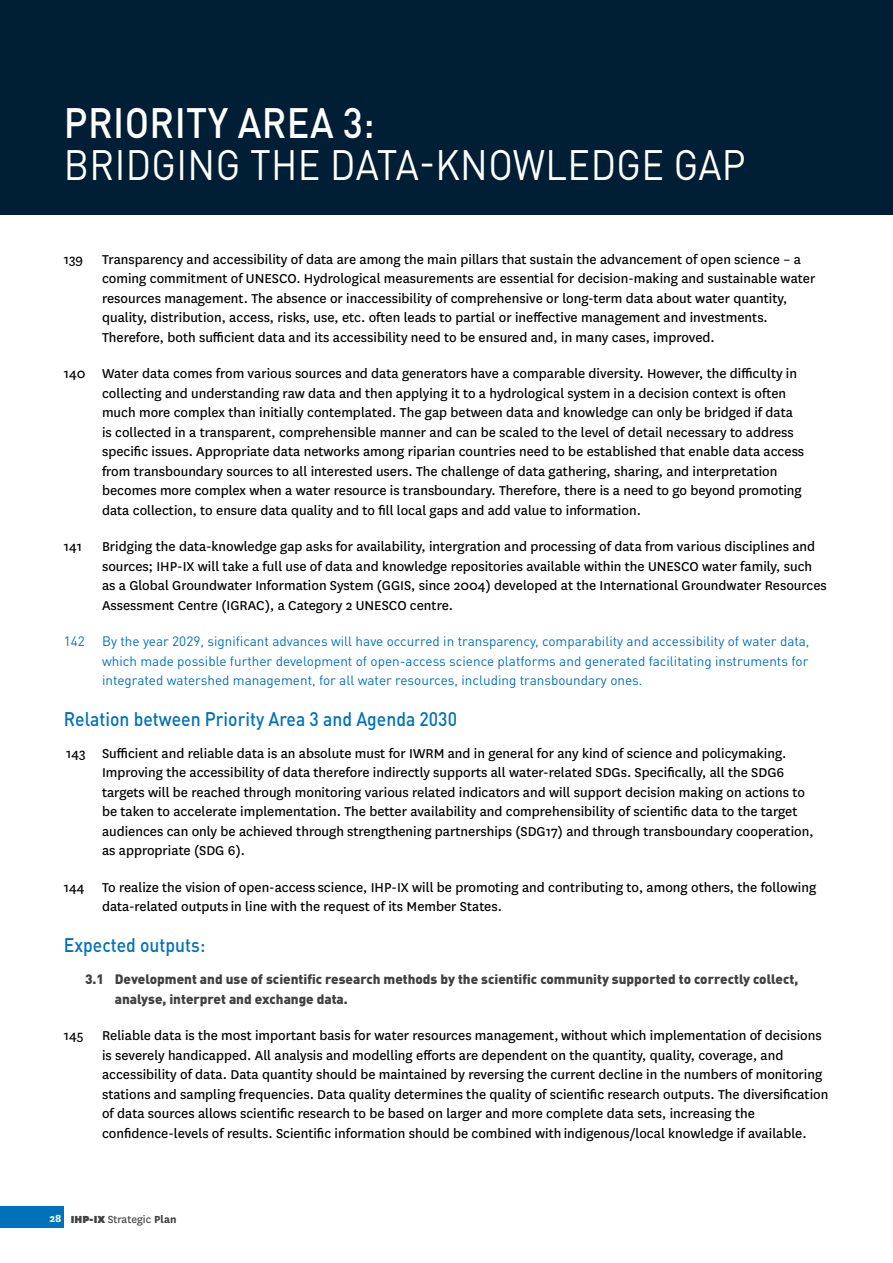
<style>
.page{position:relative;width:893px;height:1263px;background:#fff}
.page>*{position:absolute;margin:0;border:0;box-sizing:border-box;transform-origin:0 0}
.t1{font:42px "DINOT";letter-spacing:.01em;color:#fff;scale:.9 1}
.t2{font:500 42px "DINOT";letter-spacing:.01em;color:#fff;scale:.9 1}
.t3{font:500 19.5px "DINOT";color:#0072bc;scale:.9 1}
.t4{font:15px/19.5px "National";color:#000}
.t5{font:13.5px/19.5px "DINOT";color:#0072bc;text-align:justify}
.t6{font:900 13.5px/19.5px "DINOT";color:#414042}
.t7{font:12px "National";color:#414042}
.s1{font-weight:700;color:#fff}
.s2{font-weight:900}
.s3{font-weight:700}
</style>
<div class="page">
<div style="left:0;top:1206px;width:64px;height:22px;background:#0072bc"></div>
<div style="left:0;top:0;width:893px;height:215px;background:#001f35"></div>
<h1 class="t2" style="left:64px;top:95px;width:347px">PRIORITY AREA 3:</h1>
<h1 class="t1" style="left:64px;top:137px;width:759px">BRIDGING THE DATA-KNOWLEDGE GAP</h1>
<p class="t4" style="left:64px;top:249px;width:21px">139</p>
<p class="t4" style="left:102px;top:249px;width:715px">Transparency and accessibility of data are among the main pillars that sustain the advancement of open science – a coming commitment of UNESCO. Hydrological measurements are essential for decision-making and sustainable water resources management. The absence or inaccessibility of comprehensive or long-term data about water quantity, quality, distribution, access, risks, use, etc. often leads to partial or ineffective management and investments.<br>Therefore, both sufficient data and its accessibility need to be ensured and, in many cases, improved.</p>
<p class="t4" style="left:102px;top:363px;width:704px;text-indent:-38px">140 Water data comes from various sources and data generators have a comparable diversity. However, the difficulty in collecting and understanding raw data and then applying it to a hydrological system in a decision context is often much more complex than initially contemplated. The gap between data and knowledge can only be bridged if data is collected in a transparent, comprehensible manner and can be scaled to the level of detail necessary to address specific issues. Appropriate data networks among riparian countries need to be established that enable data access from transboundary sources to all interested users. The challenge of data gathering, sharing, and interpretation becomes more complex when a water resource is transboundary. Therefore, there is a need to go beyond promoting data collection, to ensure data quality and to fill local gaps and add value to information.</p>
<p class="t4" style="left:64px;top:536px;width:20px">141</p>
<p class="t4" style="left:102px;top:536px;width:726px">Bridging the data-knowledge gap asks for availability, intergration and processing of data from various disciplines and sources; IHP-IX will take a full use of data and knowledge repositories available within the UNESCO water family, such as a Global Groundwater Information System (GGIS, since 2004) developed at the International Groundwater Resources Assessment Centre (IGRAC), a Category 2 UNESCO centre.</p>
<p class="t5" style="left:64px;top:631px;width:23px">142</p>
<p class="t5" style="left:102px;top:631px;width:709px">By the year 2029, significant advances will have occurred in transparency, comparability and accessibility of water data, which made possible further development of open-access science platforms and generated facilitating instruments for integrated watershed management, for all water resources, including transboundary ones.</p>
<h2 class="t3" style="left:64px;top:705px;width:438px">Relation between Priority Area 3 and Agenda 2030</h2>
<p class="t4" style="left:102px;top:743px;width:713px;text-indent:-36px">143 Sufficient and reliable data is an absolute must for IWRM and in general for any kind of science and policymaking.<br>Improving the accessibility of data therefore indirectly supports all water-related SDGs. Specifically, all the SDG6 targets will be reached through monitoring various related indicators and will support decision making on actions to be taken to accelerate implementation. The better availability and comprehensibility of scientific data to the target audiences can only be achieved through strengthening partnerships (SDG17) and through transboundary cooperation, as appropriate (SDG 6).</p>
<p class="t4" style="left:102px;top:877px;width:716px;text-indent:-38px">144 To realize the vision of open-access science, IHP-IX will be promoting and contributing to, among others, the following data-related outputs in line with the request of its Member States.</p>
<h2 class="t3" style="left:64px;top:931px;width:159px">Expected outputs:</h2>
<p class="t6" style="left:115px;top:969px;width:685px;text-indent:-30px">3.1 Development and use of scientific research methods by the scientific community supported to correctly collect, analyse, interpret and exchange data.</p>
<p class="t4" style="left:102px;top:1025px;width:728px;text-indent:-38px">145 Reliable data is the most important basis for water resources management, without which implementation of decisions is severely handicapped. All analysis and modelling efforts are dependent on the quantity, quality, coverage, and accessibility of data. Data quantity should be maintained by reversing the current decline in the numbers of monitoring stations and sampling frequencies. Data quality determines the quality of scientific research outputs. The diversification of data sources allows scientific research to be based on larger and more complete data sets, increasing the confidence-levels of results. Scientific information should be combined with indigenous/local knowledge if available.</p>
<p class="t7" style="left:49px;top:1211px;width:128px"><span class="s1">28</span> <span class="s2">IHP-IX</span> Strategic <span class="s3">Plan</span></p>
</div>
